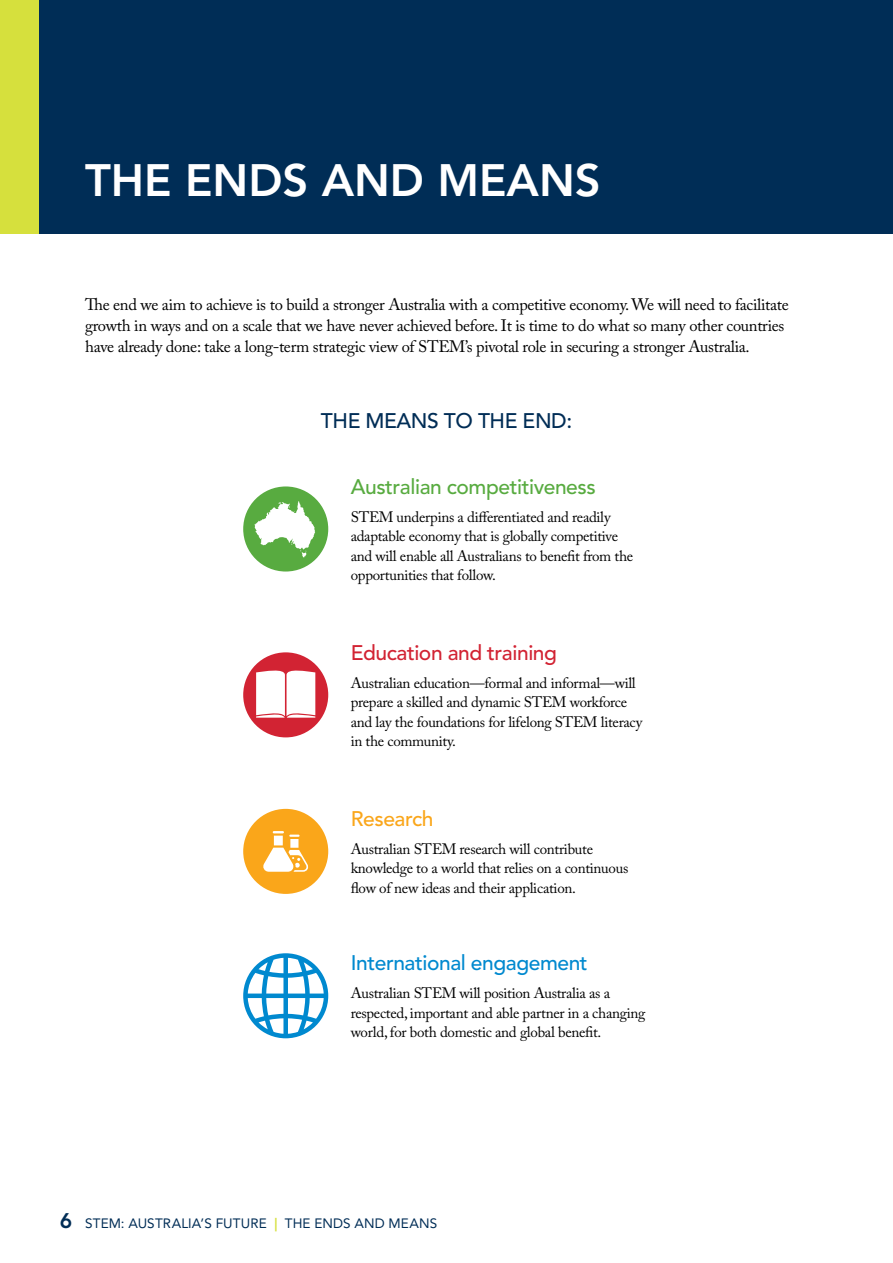
<style>
.page{position:relative;width:893px;height:1263px;background:#fff}
.page>*{position:absolute;margin:0;border:0;box-sizing:border-box;transform-origin:0 0}
.t1{font:800 45px "Avenir LT Std";color:#fff}
.t2{font:500 21px "Avenir LT Std";color:#58ab40}
.t3{font:500 21px "Avenir LT Std";color:#0089cf}
.t4{font:500 21px "Avenir LT Std";color:#d22333}
.t5{font:500 21px "Avenir LT Std";letter-spacing:-.02em;color:#002d56}
.t6{font:500 21px "Avenir LT Std";color:#faa61a}
.t7{font:800 21px "Avenir LT Std";color:#002d56}
.t8{font:16.5px/21px "Adobe Caslon Pro";letter-spacing:-.02em;color:#000}
.t9{font:15px/19.5px "Adobe Caslon Pro";letter-spacing:-.02em;color:#000}
.t10{font:13.5px "Avenir LT Std";letter-spacing:.01em;color:#002d56}
.s1{font-weight:800;color:#d6e03d}
</style>
<div class="page">
<div style="left:243px;top:652px;width:85px;height:85px;background:#d22333;border-radius:50%"></div>
<svg style="left:256px;top:670px;width:59px;height:48px;background:#fbebed"></svg>
<div style="left:0;top:0;width:893px;height:234px;background:#d6e03d"></div>
<div style="left:39px;top:0;width:854px;height:234px;background:#002d56"></div>
<div style="left:243px;top:486px;width:85px;height:85px;background:#58ab40;border-radius:50%"></div>
<svg style="left:254px;top:501px;width:61px;height:57px"></svg>
<div style="left:243px;top:953px;width:85px;height:85px;background:#0089cf;border-radius:50%"></div>
<svg style="left:248px;top:958px;width:76px;height:76px"></svg>
<div style="left:243px;top:809px;width:85px;height:85px;background:#faa61a;border-radius:50%"></div>
<svg style="left:263px;top:831px;width:46px;height:41px"></svg>
<h1 class="t1" style="left:85px;top:154px;width:272px">THE ENDS AND</h1>
<h1 class="t1" style="left:437px;top:154px;width:165px">MEANS</h1>
<p class="t8" style="left:85px;top:294px;width:705px">The end we aim to achieve is to build a stronger Australia with a competitive economy. We will need to facilitate growth in ways and on a scale that we have never achieved before. It is time to do what so many other countries have already done: take a long-term strategic view of STEM’s pivotal role in securing a stronger Australia.</p>
<h2 class="t5" style="left:321px;top:408px;width:253px">The means to the end:</h2>
<h2 class="t2" style="left:351px;top:474px;width:247px">Australian competitiveness</h2>
<p class="t9" style="left:351px;top:507px;width:284px">STEM underpins a differentiated and readily adaptable economy that is globally competitive and will enable all Australians to benefit from the opportunities that follow.</p>
<h2 class="t4" style="left:351px;top:640px;width:208px">Education and training</h2>
<p class="t9" style="left:351px;top:673px;width:293px">Australian education—formal and informal—will prepare a skilled and dynamic STEM workforce and lay the foundations for lifelong STEM literacy in the community.</p>
<h2 class="t6" style="left:351px;top:806px;width:84px">Research</h2>
<p class="t9" style="left:351px;top:839px;width:279px">Australian STEM research will contribute knowledge to a world that relies on a continuous flow of new ideas and their application.</p>
<h2 class="t3" style="left:351px;top:951px;width:238px">I nternational engagement</h2>
<p class="t9" style="left:351px;top:983px;width:296px">Australian STEM will position Australia as a respected, important and able partner in a changing world, for both domestic and global benefit.</p>
<h2 class="t7" style="left:60px;top:1208px;width:14px">6</h2>
<p class="t10" style="left:85px;top:1216px;width:352px">STEM: AUSTRALIA’S FUTURE <span class="s1">|</span> THE ENDS AND MEANS</p>
</div>
